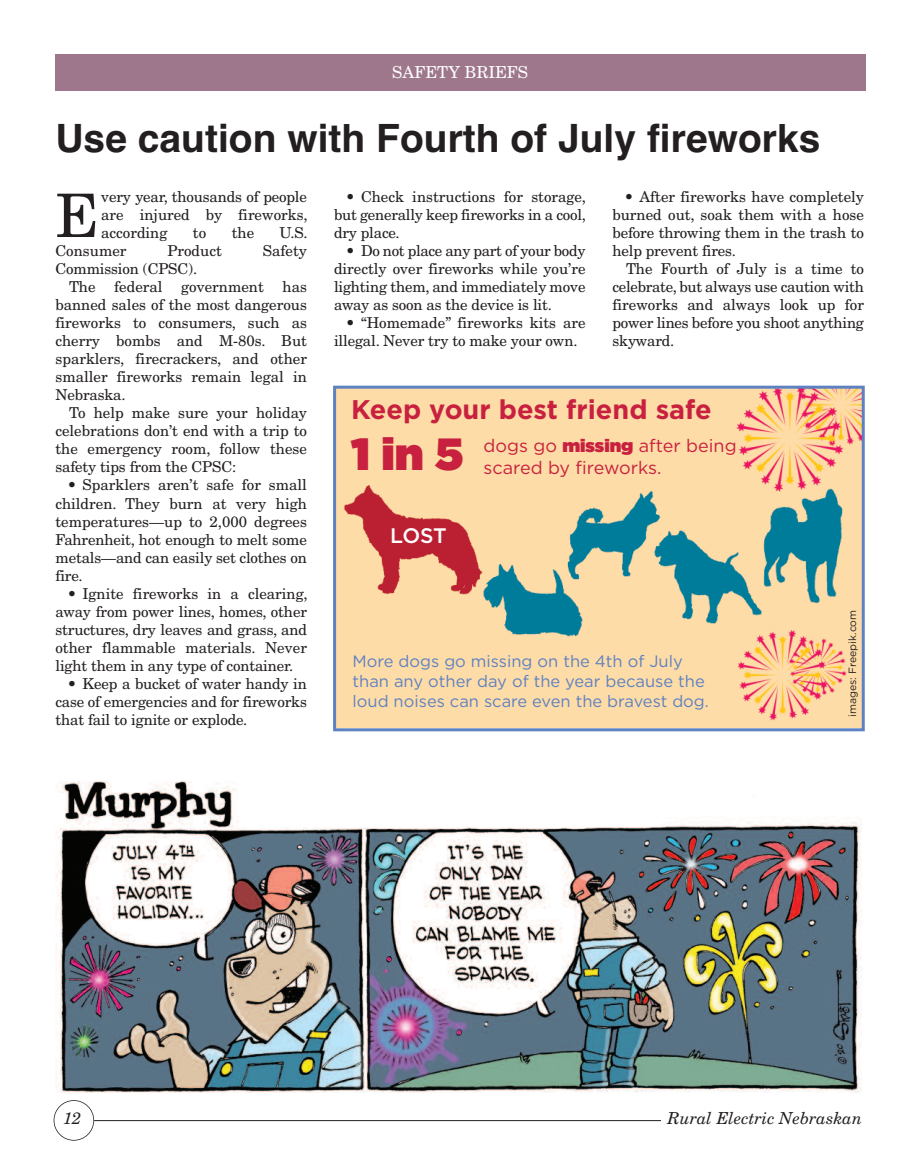
<style>
.page{position:relative;width:918px;height:1175px;background:#fff}
.page>*{position:absolute;margin:0;border:0;box-sizing:border-box;transform-origin:0 0}
.t1{font:60px "New Century Schlbk";color:#231f20}
.t2{font:900 45px "Gotham";color:#c82140}
.t3{font:700 39px "Helvetica";color:#231f20}
.t4{font:700 27px "Gotham";color:#c82140}
.t5{font:500 21px "Gotham";color:#fff}
.t6{font:18px/21.6px "Gotham";color:#c82140}
.t7{font:16.5px/19.8px "Gotham";color:#5e81c1}
.t8{font:italic 16.5px "New Century Schlbk";color:#231f20}
.t9{font:16.5px "New Century Schlbk";color:#fff}
.t10{font:15px/18px "New Century Schlbk";letter-spacing:-.01em;color:#231f20;text-align:justify}
.t11{font:10.5px "Gotham";color:#231f20}
.s1{font-weight:900}
</style>
<div class="page">
<div style="left:54px;top:1100px;width:40px;height:40px;border:2px solid #231f20;border-radius:50%"></div>
<hr style="left:94px;top:1120px;width:610px;height:1px;background:#231f20">
<div style="left:661px;top:1110px;width:203px;height:22px;background:#fff"></div>
<div style="left:55px;top:54px;width:810px;height:36px;background:#9e778c"></div>
<img style="left:56px;top:781px;width:806px;height:311px">
<img style="left:337px;top:390px;width:524px;height:337px">
<div style="left:333px;top:386px;width:532px;height:345px;border:3px solid #5e81c1"></div>
<p class="t9" style="left:392px;top:66px;width:138px">SAFETY BRIEFS</p>
<h3 class="t3" style="left:56px;top:115px;width:766px">Use caution with Fourth of July fireworks</h3>
<p class="t10" style="left:101px;top:189px;width:208px">very year, thousands of people are injured by fireworks, according</p>
<p class="t10" style="left:334px;top:189px;width:254px;text-indent:12px">• Check instructions for storage, but generally keep fireworks in a cool, dry place.</p>
<p class="t10" style="left:334px;top:243px;width:253px;text-indent:12px">• Do not place any part of your body directly over fireworks while you’re lighting them, and immediately move away as soon as the device is lit.</p>
<p class="t10" style="left:334px;top:315px;width:253px;text-indent:12px">• “Homemade” fireworks kits are illegal. Never try to make your own.</p>
<p class="t10" style="left:613px;top:189px;width:253px;text-indent:12px">• After fireworks have completely burned out, soak them with a hose before throwing them in the trash to help prevent fires.</p>
<p class="t10" style="left:613px;top:261px;width:253px;text-indent:14px">The Fourth of July is a time to celebrate, but always use caution with fireworks and always look up for power lines before you shoot anything skyward.</p>
<h1 class="t1" style="left:56px;top:194px;width:45px">E</h1>
<p class="t10" style="left:193px;top:225px;width:15px">to</p>
<p class="t10" style="left:232px;top:225px;width:24px">the</p>
<p class="t10" style="left:280px;top:225px;width:29px">U.S.</p>
<p class="t10" style="left:56px;top:243px;width:73px">Consumer</p>
<p class="t10" style="left:168px;top:243px;width:56px">Product</p>
<p class="t10" style="left:263px;top:243px;width:46px">Safety</p>
<p class="t10" style="left:56px;top:261px;width:143px">Commission (CPSC).</p>
<p class="t10" style="left:69px;top:279px;width:240px">The federal government has</p>
<p class="t10" style="left:56px;top:297px;width:253px">banned sales of the most dangerous</p>
<p class="t10" style="left:56px;top:315px;width:253px">fireworks to consumers, such as</p>
<p class="t10" style="left:56px;top:333px;width:253px">cherry bombs and M-80s. But</p>
<p class="t10" style="left:56px;top:351px;width:253px">sparklers, firecrackers, and other</p>
<p class="t10" style="left:56px;top:369px;width:253px">smaller fireworks remain legal in</p>
<p class="t10" style="left:56px;top:387px;width:72px">Nebraska.</p>
<p class="t10" style="left:69px;top:405px;width:240px">To help make sure your holiday</p>
<p class="t10" style="left:56px;top:423px;width:253px">celebrations don’t end with a trip to</p>
<p class="t10" style="left:56px;top:441px;width:253px">the emergency room, follow these</p>
<p class="t10" style="left:56px;top:459px;width:182px">safety tips from the CPSC:</p>
<p class="t10" style="left:56px;top:477px;width:253px;text-indent:12px">• Sparklers aren’t safe for small children. They burn at very high temperatures—up to 2,000 degrees Fahrenheit, hot enough to melt some metals—and can easily set clothes on fire.</p>
<p class="t10" style="left:56px;top:585px;width:254px;text-indent:12px">• Ignite fireworks in a clearing, away from power lines, homes, other structures, dry leaves and grass, and other flammable materials. Never light them in any type of container.</p>
<p class="t10" style="left:56px;top:675px;width:253px;text-indent:12px">• Keep a bucket of water handy in case of emergencies and for fireworks that fail to ignite or explode.</p>
<h3 class="t4" style="left:351px;top:400px;width:362px">Keep your best friend safe</h3>
<h2 class="t2" style="left:351px;top:438px;width:114px">1in5</h2>
<p class="t6" style="left:484px;top:436px;width:255px">dogs go <span class="s1">missing</span> after being scared by fireworks.</p>
<h3 class="t5" style="left:390px;top:528px;width:58px">LOST</h3>
<p class="t11" style="left:849px;top:717px;width:109px;rotate:-90deg">images: Freepik.com</p>
<p class="t7" style="left:353px;top:653px;width:358px">More dogs go missing on the 4th of July than any other day of the year because the loud noises can scare even the bravest dog.</p>
<p class="t8" style="left:63px;top:1112px;width:20px">12</p>
<p class="t8" style="left:668px;top:1112px;width:196px">Rural Electric Nebraskan</p>
</div>
